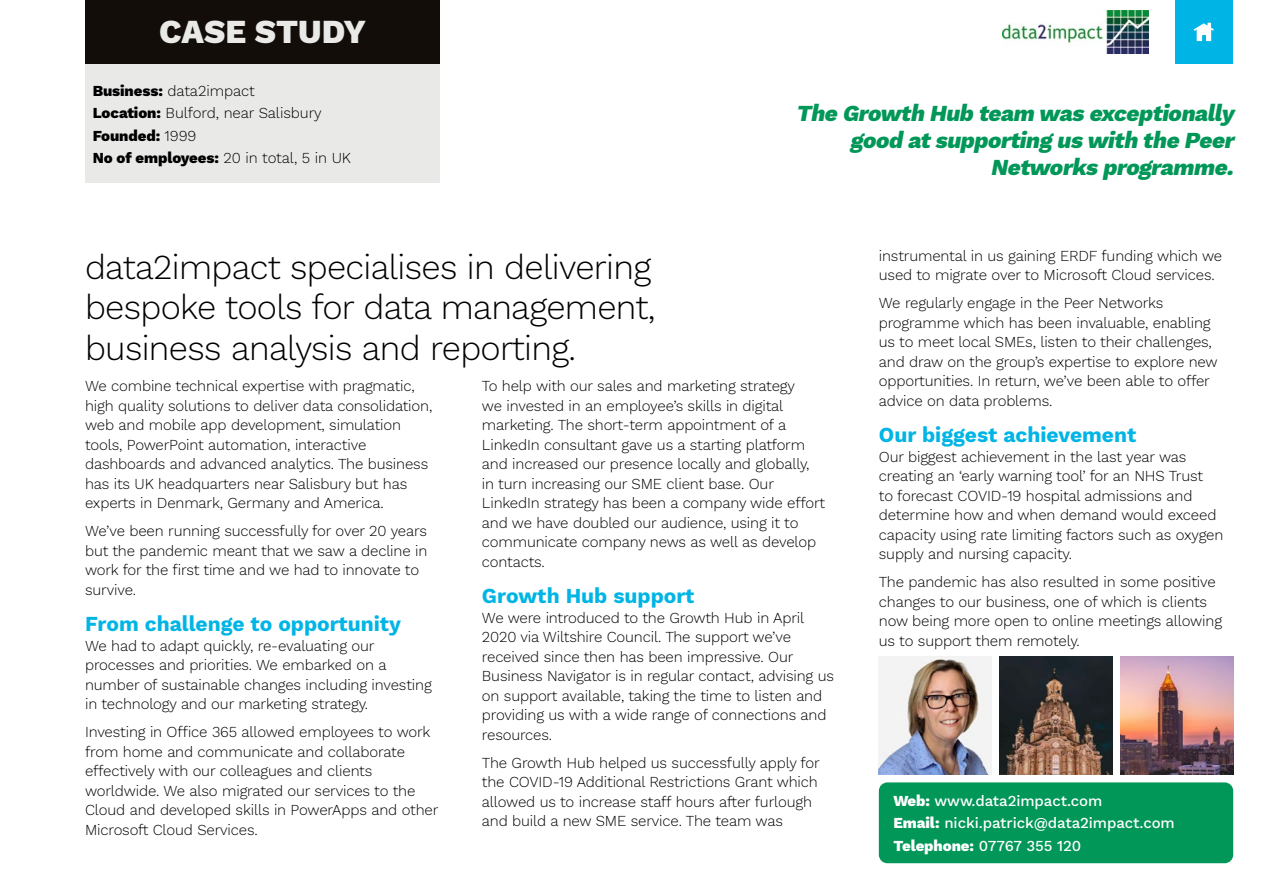
<style>
.page{position:relative;width:1263px;height:893px;background:#fff}
.page>*{position:absolute;margin:0;border:0;box-sizing:border-box;transform-origin:0 0}
.t1{font:300 34.5px/40.5px "Work Sans";letter-spacing:-.02em;color:#000}
.t2{font:800 33px "Work Sans";color:#e9eae8}
.t3{font:italic 800 22.5px/27px "Work Sans";color:#009758;text-align:right}
.t4{font:700 21px "Work Sans";color:#00b5e5}
.t5{font:300 15px/19.5px "Work Sans";letter-spacing:-.01em;color:#000}
.t6{font:500 15px/22.5px "Work Sans";letter-spacing:-.005em;color:#fff}
.s1{font-weight:800}
</style>
<div class="page">
<div style="left:85px;top:0;width:354px;height:183px;background:#e9eae8"></div>
<div style="left:85px;top:0;width:354px;height:64px;background:#120d09"></div>
<img style="left:1002px;top:11px;width:146px;height:42px">
<div style="left:879px;top:782px;width:354px;height:81px;background:#009758;border-radius:9px"></div>
<img style="left:1000px;top:656px;width:112px;height:119px">
<img style="left:1121px;top:656px;width:112px;height:119px">
<img style="left:879px;top:656px;width:112px;height:119px">
<div style="left:1176px;top:0;width:57px;height:64px;background:#00b5e5"></div>
<svg style="left:1194px;top:23px;width:20px;height:18px"></svg>
<h2 class="t2" style="left:159px;top:7px;width:209px">CASE STUDY</h2>
<p class="t5" style="left:93px;top:79px;width:260px;line-height:22.5px"><span class="s1">Business:</span> data2impact<br><span class="s1">Location:</span> Bulford, near Salisbury<br><span class="s1">Founded:</span> 1999<br><span class="s1">No of employees:</span> 20 in total, 5 in UK</p>
<h3 class="t3" style="left:796px;top:99px;width:445px">The Growth Hub team was exceptionally good atsupporting us with the Peer<br>Networks programme.</h3>
<h1 class="t1" style="left:85px;top:245px;width:572px">data2impact specialises in delivering bespoke tools for data management, business analysis and reporting.</h1>
<p class="t5" style="left:85px;top:376px;width:349px">We combine technical expertise with pragmatic, high quality solutions to deliver data consolidation, web and mobile app development, simulation tools, PowerPoint automation, interactive dashboards and advanced analytics. The business has its UK headquarters near Salisbury but has experts in Denmark, Germany and America.</p>
<p class="t5" style="left:85px;top:521px;width:344px">We’ve been running successfully for over 20 years but the pandemic meant that we saw a decline in work for the first time and we had to innovate to survive.</p>
<h3 class="t4" style="left:85px;top:608px;width:317px">From challenge to opportunity</h3>
<p class="t5" style="left:85px;top:635px;width:348px">We had to adapt quickly, re-evaluating our processes and priorities. We embarked on a number of sustainable changes including investing in technology and our marketing strategy.</p>
<p class="t5" style="left:85px;top:722px;width:355px">Investing in Office 365 allowed employees to work from home and communicate and collaborate effectively with our colleagues and clients worldwide. We also migrated our services to the Cloud and developed skills in PowerApps and other Microsoft Cloud Services.</p>
<p class="t5" style="left:482px;top:376px;width:345px">To help with our sales and marketing strategy<br>we invested in an employee’s skills in digital marketing. The short-term appointment of a LinkedIn consultant gave us a starting platform and increased our presence locally and globally, in turn increasing our SME client base. Our LinkedIn strategy has been a company wide effort and we have doubled our audience, using it to communicate company news as well as develop contacts.</p>
<h3 class="t4" style="left:482px;top:580px;width:214px">Growth Hub support</h3>
<p class="t5" style="left:482px;top:607px;width:354px">We were introduced to the Growth Hub in April 2020 via Wiltshire Council. The support we’ve received since then has been impressive. Our Business Navigator is in regular contact, advising us on support available, taking the time to listen and providing us with a wide range of connections and resources.</p>
<p class="t5" style="left:482px;top:752px;width:339px">The Growth Hub helped us successfully apply for the COVID-19 Additional Restrictions Grant which allowed us to increase staff hours after furlough and build a new SME service. The team was</p>
<p class="t5" style="left:879px;top:245px;width:345px">instrumental in us gaining ERDF funding which we used to migrate over to Microsoft Cloud services.</p>
<p class="t5" style="left:879px;top:293px;width:340px">We regularly engage in the Peer Networks programme which has been invaluable, enabling us to meet local SMEs, listen to their challenges, and draw on the group’s expertise to explore new opportunities. In return, we’ve been able to offer advice on data problems.</p>
<h3 class="t4" style="left:879px;top:419px;width:259px">Our biggest achievement</h3>
<p class="t5" style="left:879px;top:446px;width:346px">Our biggest achievement in the last year was creating an ‘early warning tool’ for an NHS Trust<br>to forecast COVID-19 hospital admissions and determine how and when demand would exceed capacity using rate limiting factors such as oxygen supply and nursing capacity.</p>
<p class="t5" style="left:879px;top:572px;width:345px">The pandemic has also resulted in some positive changes to our business, one of which is clients now being more open to online meetings allowing us to support them remotely.</p>
<p class="t6" style="left:893px;top:789px;width:283px"><span class="s1">Web:</span> www.data2impact.com<br><span class="s1">Email:</span> nicki.patrick@data2impact.com<br><span class="s1">Telephone:</span> 07767 355 120</p>
</div>
